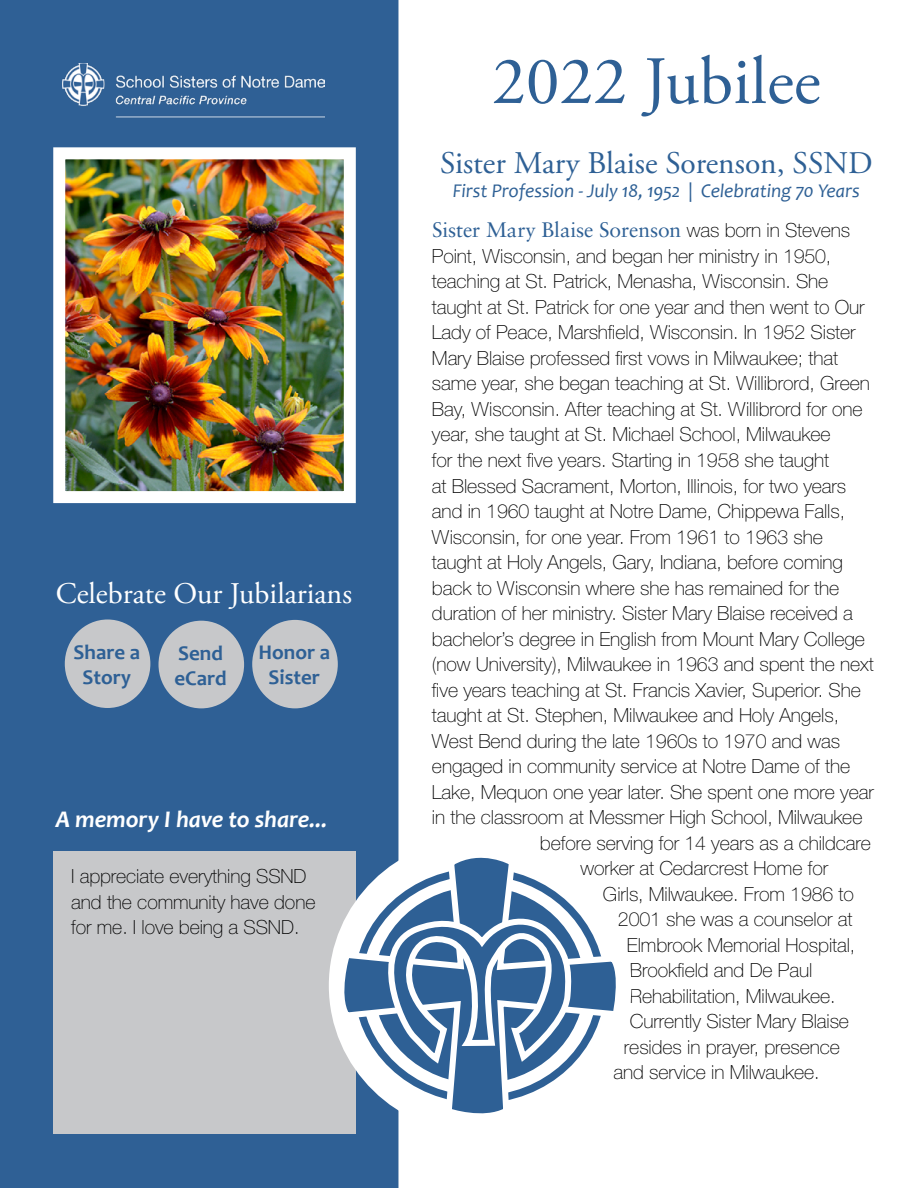
<style>
.page{position:relative;width:918px;height:1188px;background:#fff}
.page>*{position:absolute;margin:0;border:0;box-sizing:border-box;transform-origin:0 0}
.t1{font:67.5px "Adobe Garamond Pro";color:#2e6095}
.t2{font:31.5px "Adobe Garamond Pro";color:#2e6095}
.t3{font:30px "Adobe Garamond Pro";color:#fff}
.t4{font:italic 700 24px "Candara";letter-spacing:-.005em;color:#fff}
.t5{font:21px "Sabon LT Pro";letter-spacing:-.005em;color:#2e6095}
.t6{font:700 21px/25.2px "Candara";color:#2e6095;text-align:center}
.t7{font:100 19.5px/25.5px "Helvetica Neue LT Std";letter-spacing:-.005em;color:#000}
.t8{font:italic 19.5px "Candara";letter-spacing:-.005em;color:#2e6095}
.s1{font-family:"Helvetica Neue LT Std";font-weight:100;font-size:19.5px;color:#000}
</style>
<div class="page">
<div style="left:0;top:0;width:398px;height:1188px;background:#2f6095"></div>
<div style="left:53px;top:851px;width:303px;height:283px;background:#c7c8ca"></div>
<img style="left:66px;top:160px;width:277px;height:330px">
<div style="left:53px;top:147px;width:303px;height:356px;border:12px solid #fff"></div>
<div style="left:159px;top:621px;width:85px;height:87px;background:#c7c8ca;border-radius:50%"></div>
<div style="left:252px;top:620px;width:86px;height:88px;background:#c7c8ca;border-radius:50%"></div>
<div style="left:65px;top:620px;width:85px;height:88px;background:#c7c8ca;border-radius:50%"></div>
<svg style="left:335px;top:756px;width:281px;height:432px"></svg>
<svg style="left:362px;top:907px;width:214px;height:189px"></svg>
<img style="left:62px;top:63px;width:263px;height:59px">
<h3 class="t3" style="left:56px;top:576px;width:298px">Celebrate Our Jubilarians</h3>
<p class="t6" style="left:74px;top:639px;width:68px">Share a<br>Story</p>
<p class="t6" style="left:174px;top:640px;width:54px;text-align:left">Send eCard</p>
<p class="t6" style="left:258px;top:640px;width:73px">Honor a<br>Sister</p>
<p class="t4" style="left:56px;top:805px;width:273px">A memory I have to share...</p>
<p class="t7" style="left:71px;top:864px;width:246px">I appreciate everything SSND and the community have done for me. I love being a SSND.</p>
<h1 class="t1" style="left:492px;top:41px;width:330px">2022 Jubilee</h1>
<h2 class="t2" style="left:440px;top:145px;width:434px">Sister Mary Blaise Sorenson, SSND</h2>
<p class="t8" style="left:453px;top:179px;width:409px">First Profession - July 18, 1952 | Celebrating 70 Years</p>
<p class="t5" style="left:432px;top:217px;width:420px">Sister Mary Blaise Sorenson <span class="s1">was born in Stevens</span></p>
<p class="t7" style="left:432px;top:243px;width:401px">Point, Wisconsin, and began her ministry in 1950,</p>
<p class="t7" style="left:432px;top:269px;width:398px">teaching at St. Patrick, Menasha, Wisconsin. She</p>
<p class="t7" style="left:432px;top:294px;width:434px">taught at St. Patrick for one year and then went to Our</p>
<p class="t7" style="left:432px;top:320px;width:425px">Lady of Peace, Marshfield, Wisconsin. In 1952 Sister</p>
<p class="t7" style="left:432px;top:345px;width:408px">Mary Blaise professed first vows in Milwaukee; that</p>
<p class="t7" style="left:432px;top:371px;width:439px">same year, she began teaching at St. Willibrord, Green</p>
<p class="t7" style="left:432px;top:396px;width:432px">Bay, Wisconsin. After teaching at St. Willibrord for one</p>
<p class="t7" style="left:432px;top:422px;width:400px">year, she taught at St. Michael School, Milwaukee</p>
<p class="t7" style="left:432px;top:447px;width:399px">for the next five years. Starting in 1958 she taught</p>
<p class="t7" style="left:432px;top:473px;width:416px">at Blessed Sacrament, Morton, Illinois, for two years</p>
<p class="t7" style="left:432px;top:498px;width:415px">and in 1960 taught at Notre Dame, Chippewa Falls,</p>
<p class="t7" style="left:432px;top:524px;width:392px">Wisconsin, for one year. From 1961 to 1963 she</p>
<p class="t7" style="left:432px;top:549px;width:413px">taught at Holy Angels, Gary, Indiana, before coming</p>
<p class="t7" style="left:432px;top:575px;width:409px">back to Wisconsin where she has remained for the</p>
<p class="t7" style="left:432px;top:600px;width:423px">duration of her ministry. Sister Mary Blaise received a</p>
<p class="t7" style="left:432px;top:626px;width:434px">bachelor’s degree in English from Mount Mary College</p>
<p class="t7" style="left:432px;top:651px;width:443px">(now University), Milwaukee in 1963 and spent the next</p>
<p class="t7" style="left:432px;top:677px;width:430px">five years teaching at St. Francis Xavier, Superior. She</p>
<p class="t7" style="left:432px;top:702px;width:409px">taught at St. Stephen, Milwaukee and Holy Angels,</p>
<p class="t7" style="left:432px;top:728px;width:410px">West Bend during the late 1960s to 1970 and was</p>
<p class="t7" style="left:432px;top:753px;width:420px">engaged in community service at Notre Dame of the</p>
<p class="t7" style="left:432px;top:779px;width:443px">Lake, Mequon one year later. She spent one more year</p>
<p class="t7" style="left:432px;top:804px;width:432px">in the classroom at Messmer High School, Milwaukee</p>
<p class="t7" style="left:540px;top:830px;width:332px">before serving for 14 years as a childcare</p>
<p class="t7" style="left:580px;top:855px;width:249px">worker at Cedarcrest Home for</p>
<p class="t7" style="left:603px;top:881px;width:253px">Girls, Milwaukee. From 1986 to</p>
<p class="t7" style="left:618px;top:906px;width:236px">2001 she was a counselor at</p>
<p class="t7" style="left:627px;top:932px;width:230px">Elmbrook Memorial Hospital,</p>
<p class="t7" style="left:630px;top:957px;width:184px">Brookfield and De Paul</p>
<p class="t7" style="left:630px;top:983px;width:207px">Rehabilitation, Milwaukee.</p>
<p class="t7" style="left:630px;top:1008px;width:221px">Currently Sister Mary Blaise</p>
<p class="t7" style="left:624px;top:1034px;width:218px">resides in prayer, presence</p>
<p class="t7" style="left:614px;top:1059px;width:208px">and service in Milwaukee.</p>
</div>
